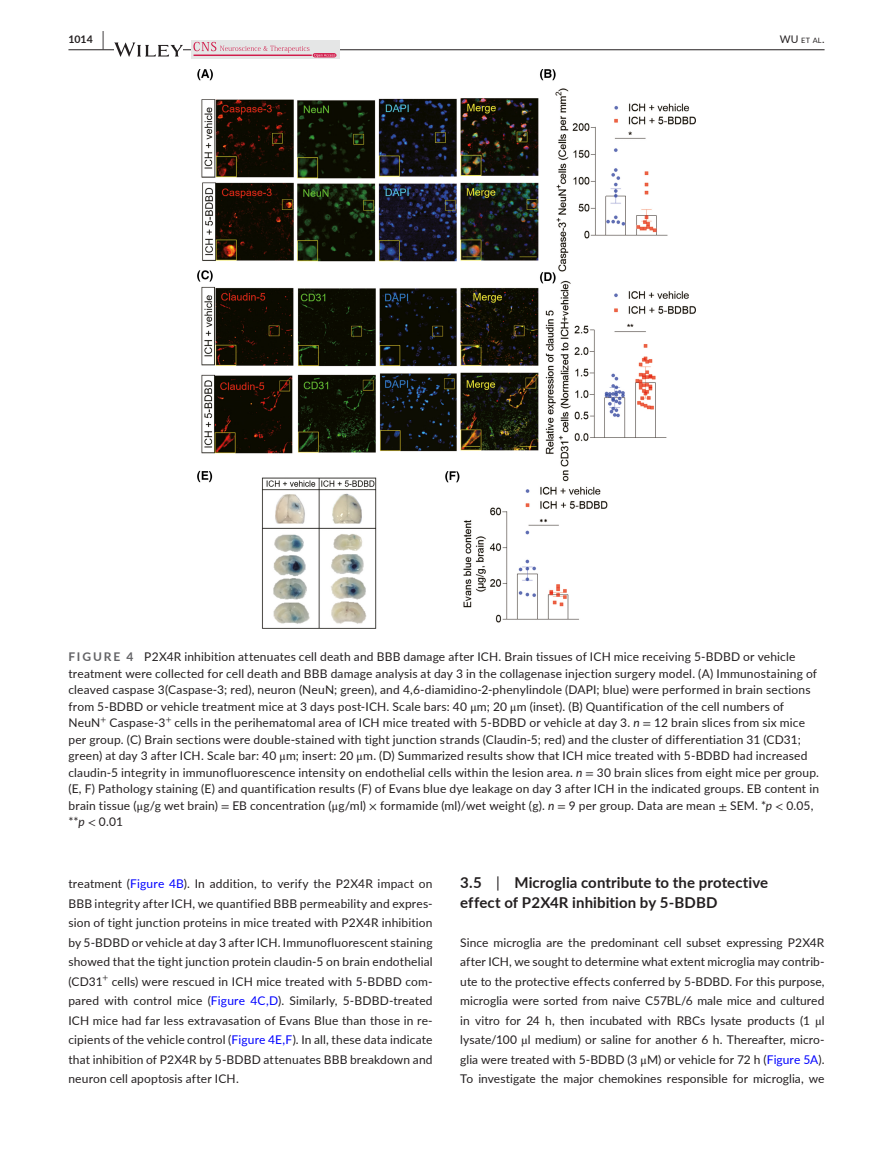
<style>
.page{position:relative;width:893px;height:1174px;background:#fff}
.page>*{position:absolute;margin:0;border:0;box-sizing:border-box;transform-origin:0 0}
.t1{font:700 15px/19.5px "Lato";letter-spacing:.005em;color:#231f20}
.t2{font:12px/19.5px "Lato";letter-spacing:.015em;color:#231f20;text-align:justify}
.t3{font:700 10.5px "Lato";color:#231f20}
.t4{font:8.4px "STIX";color:#231f20}
.t5{font:7.35px "Lato";color:#231f20}
.s1{font-size:19.5px}
.s2{font-size:10.5px}
.s3{font-weight:700;color:#636366}
.s4{font-family:"STIX"}
.s5{font-style:italic}
.s6{color:#00f}
.s7{font-weight:400}
</style>
<div class="page">
<hr style="left:68px;top:49px;width:756px;height:1px;background:#231f20">
<svg style="left:114px;top:42px;width:69px;height:15px"></svg>
<div style="left:191px;top:40px;width:148px;height:19px;background:#e5e6e6"></div>
<hr style="left:313px;top:53px;width:23px;height:4px;background:#d5325d;border-radius:2px">
<svg style="left:193px;top:42px;width:142px;height:15px"></svg>
<img style="left:198px;top:69px;width:497px;height:560px">
<p class="t3" style="left:68px;top:31px;width:37px">1014 <span class="s1">|</span></p>
<p class="t5" style="left:780px;top:35px;width:46px"><span class="s2">WU</span> et al<span class="s2">.</span></p>
<p class="t2" style="left:68px;top:648px;width:750px;line-height:16.5px;text-align:left"><span class="s3">FIGURE 4</span> P2X4R inhibition attenuates cell death and BBB damage after ICH. Brain tissues of ICH mice receiving 5-BDBD or vehicle treatment were collected for cell death and BBB damage analysis at day 3 in the collagenase injection surgery model. (A) Immunostaining of cleaved caspase 3(Caspase-3; red), neuron (NeuN; green), and 4,6-diamidino-2-phenylindole (DAPI; blue) were performed in brain sections from 5-BDBD or vehicle treatment mice at 3 days post-ICH. Scale bars: 40 <span class="s4">μ</span>m; 20 <span class="s4">μ</span>m (inset). (B) Quantification of the cell numbers of NeuN</p>
<p class="t4" style="left:100px;top:713px;width:7px">+</p>
<p class="t2" style="left:109px;top:712px;width:58px">Caspase-3</p>
<p class="t4" style="left:166px;top:713px;width:7px">+</p>
<p class="t2" style="left:68px;top:714px;width:752px;line-height:16.5px;text-align:left;text-indent:106px">cells in the perihematomal area of ICH mice treated with 5-BDBD or vehicle at day 3. <span class="s5">n</span> <span class="s4">=</span> 12 brain slices from six mice per group. (C) Brain sections were double-stained with tight junction strands (Claudin-5; red) and the cluster of differentiation 31 (CD31; green) at day 3 after ICH. Scale bar: 40 <span class="s4">μ</span>m; insert: 20 <span class="s4">μ</span>m. (D) Summarized results show that ICH mice treated with 5-BDBD had increased claudin-5 integrity in immunofluorescence intensity on endothelial cells within the lesion area. <span class="s5">n</span> <span class="s4">=</span> 30 brain slices from eight mice per group. (E, F) Pathology staining (E) and quantification results (F) of Evans blue dye leakage on day 3 after ICH in the indicated groups. EB content in brain tissue (<span class="s4">μ</span>g/g wet brain) <span class="s4">=</span> EB concentration (<span class="s4">μ</span>g/ml) <span class="s4">×</span> formamide (ml)/wet weight (g). <span class="s5">n</span> <span class="s4">=</span> 9 per group. Data are mean <span class="s4">±</span> SEM. *<span class="s5">p</span> <span class="s4">&lt;</span> 0.05, **<span class="s5">p</span> <span class="s4">&lt;</span> 0.01</p>
<p class="t2" style="left:68px;top:873px;width:366px">treatment (<span class="s6">Figure 4B</span>). In addition, to verify the P2X4R impact on BBB integrity after ICH, we quantified BBB permeability and expres&shy;sion of tight junction proteins in mice treated with P2X4R inhibition by 5-BDBD or vehicle at day 3 after ICH. Immunofluorescent staining showed that the tight junction protein claudin-5 on brain endothelial (CD31<sup>+</sup> cells) were rescued in ICH mice treated with 5-BDBD com&shy;pared with control mice (<span class="s6">Figure 4C,D</span>). Similarly, 5-BDBD-treated ICH mice had far less extravasation of Evans Blue than those in re&shy;cipients of the vehicle control (<span class="s6">Figure 4E,F</span>). In all, these data indicate that inhibition of P2X4R by 5-BDBD attenuates BBB breakdown and neuron cell apoptosis after ICH.</p>
<p class="t1" style="left:460px;top:872px;width:310px">3.5 <span class="s7">|</span> Microglia contribute to the protective effect of P2X4R inhibition by 5-BDBD</p>
<p class="t2" style="left:460px;top:932px;width:366px">Since microglia are the predominant cell subset expressing P2X4R after ICH, we sought to determine what extent microglia may contrib&shy;ute to the protective effects conferred by 5-BDBD. For this purpose, microglia were sorted from naive C57BL/6 male mice and cultured in vitro for 24 h, then incubated with RBCs lysate products (1 <span class="s4">µ</span>l lysate/100 <span class="s4">µ</span>l medium) or saline for another 6 h. Thereafter, micro&shy;glia were treated with 5-BDBD (3 <span class="s4">μ</span>M) or vehicle for 72 h (<span class="s6">Figure 5A</span>).<br>To investigate the major chemokines responsible for microglia, we</p>
</div>
